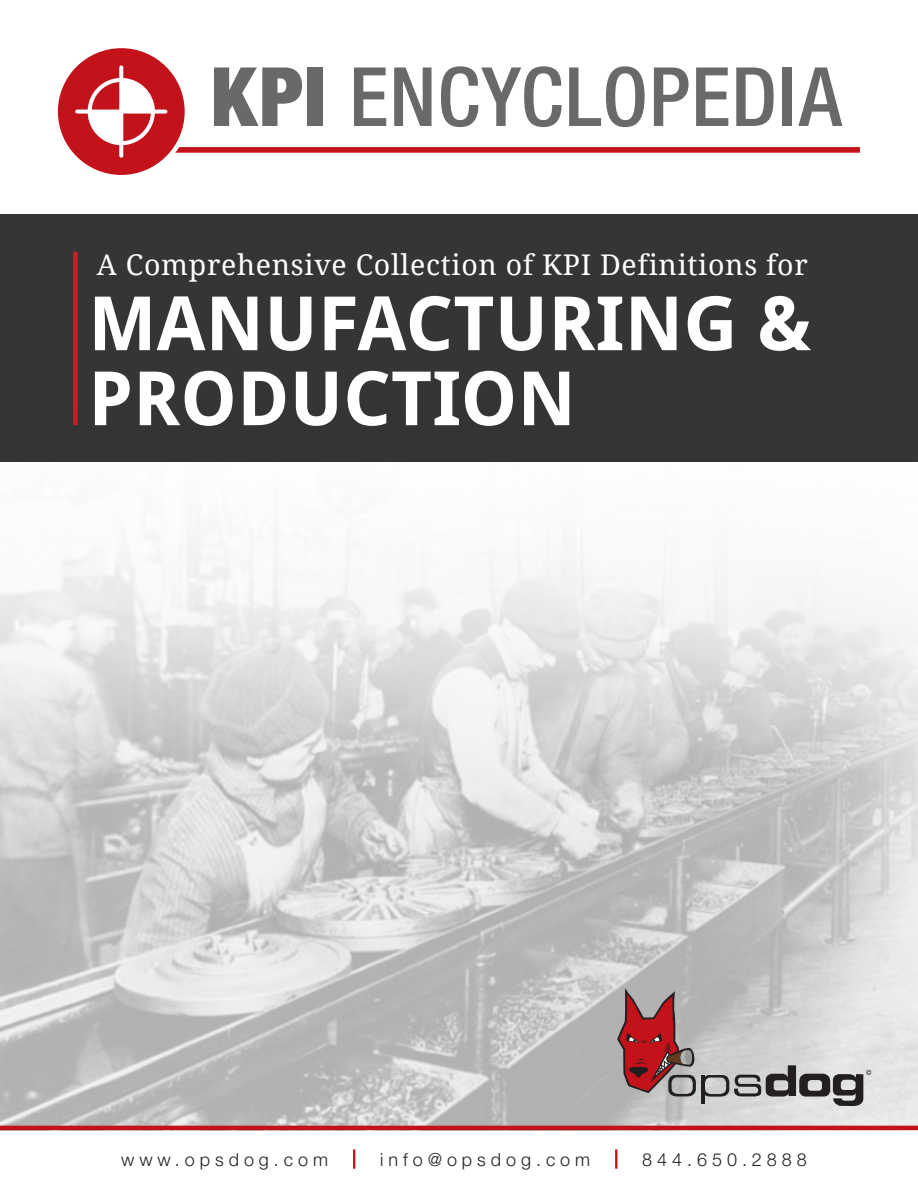
<style>
.page{position:relative;width:918px;height:1188px;background:#fff}
.page>*{position:absolute;margin:0;border:0;box-sizing:border-box;transform-origin:0 0}
.t1{font:500 condensed 81.9px "Helvetica Neue LT Pro";letter-spacing:.015em;color:#57585a}
.t2{font:700 75px/75px "Droid Sans";color:#fff}
.t3{font:28.5px "Droid Serif";letter-spacing:.025em;color:#fff}
.t4{font:300 18px "Helvetica Neue LT Pro";letter-spacing:.275em;color:#231f20}
.s1{font-weight:900}
</style>
<div class="page">
<img style="left:0;top:530px;width:918px;height:596px">
<div style="left:0;top:214px;width:918px;height:248px;background:#343536"></div>
<hr style="left:0;top:1126px;width:918px;height:4px;background:#c4121a">
<div style="left:73px;top:252px;width:5px;height:173px;background:#c52026"></div>
<svg style="left:617px;top:988px;width:79px;height:109px;background:#a46466"></svg>
<svg style="left:702px;top:1065px;width:169px;height:41px;background:#9b999b"></svg>
<hr style="left:353px;top:1149px;width:2px;height:20px;background:#c4121a">
<hr style="left:615px;top:1149px;width:2px;height:20px;background:#c4121a">
<div style="left:136px;top:147px;width:724px;height:6px;background:#c4121a"></div>
<svg style="left:56px;top:46px;width:131px;height:131px;background:#cb2e35"></svg>
<div style="left:53px;top:44px;width:136px;height:136px;border:5px solid #fff;border-radius:50%"></div>
<svg style="left:75px;top:65px;width:92px;height:93px"></svg>
<h1 class="t1" style="left:211px;top:48px;width:632px"><span class="s1">KPI</span> ENCYCLOPEDIA</h1>
<p class="t3" style="left:97px;top:245px;width:713px">A Comprehensive Collection of KPI Definitions for</p>
<h2 class="t2" style="left:88px;top:284px;width:725px">MANUFACTURING &amp;<br>PRODUCTION</h2>
<p class="t4" style="left:121px;top:1148px;width:209px">www.opsdog.com</p>
<p class="t4" style="left:380px;top:1148px;width:212px">info@opsdog.com</p>
<p class="t4" style="left:642px;top:1148px;width:166px">844.650.2888</p>
</div>
